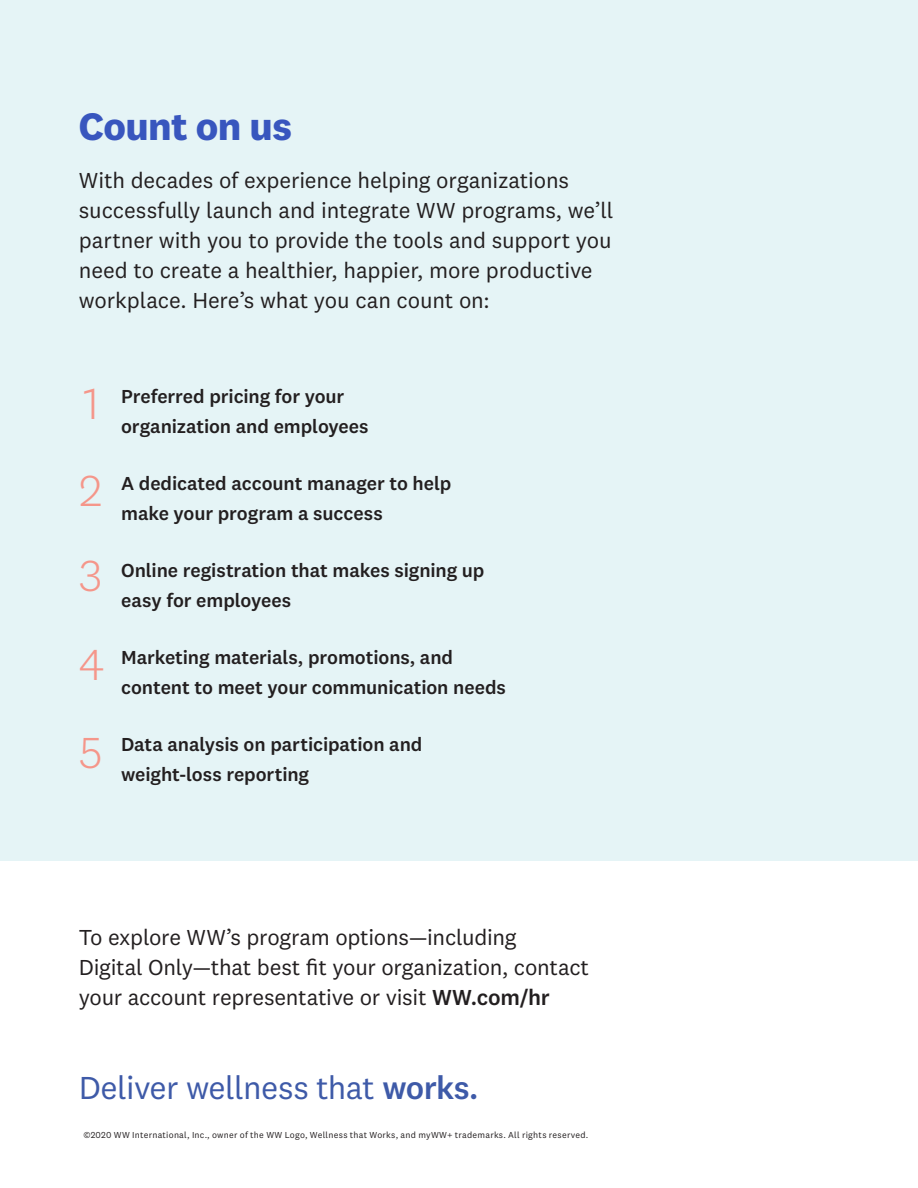
<style>
.page{position:relative;width:918px;height:1188px;background:#fff}
.page>*{position:absolute;margin:0;border:0;box-sizing:border-box;transform-origin:0 0}
.t1{font:300 45px "National 2";color:#f5968a}
.t2{font:700 39.75px "National 2";letter-spacing:-.015em;color:#3856be}
.t3{font:33px "National 2";letter-spacing:-.02em;color:#3e5aa8}
.list{font:22.5px/30px "National 2";letter-spacing:-.01em;color:#231f20}
.t4{font:500 19.5px/30px "National 2";letter-spacing:-.005em;color:#231f20}
.t5{font:9px "National 2";letter-spacing:.03em;color:#231f20}
.s1{font-weight:500}
</style>
<div class="page">
<div style="left:0;top:0;width:918px;height:861px;background:#e5f4f6"></div>
<p class="t2" style="left:79px;top:102px;width:215px">Count on us</p>
<p class="list" style="left:79px;top:166px;width:536px">With decades of experience helping organizations successfully launch and integrate WW programs, we’ll partner with you to provide the tools and support you need to create a healthier, happier, more productive workplace. Here’s what you can count on:</p>
<p class="t1" style="left:83px;top:378px;width:17px">1</p>
<p class="t1" style="left:79px;top:465px;width:25px">2</p>
<p class="t1" style="left:79px;top:549px;width:25px">3</p>
<p class="t1" style="left:79px;top:639px;width:27px">4</p>
<p class="t1" style="left:79px;top:727px;width:25px">5</p>
<p class="t4" style="left:121px;top:381px;width:249px">Preferred pricing for your organization and employees</p>
<p class="t4" style="left:121px;top:468px;width:332px">A dedicated account manager to help make your program a success</p>
<p class="t4" style="left:121px;top:555px;width:365px">Online registration that makes signing up easy for employees</p>
<p class="t4" style="left:121px;top:642px;width:386px">Marketing materials, promotions, and content to meet your communication needs</p>
<p class="t4" style="left:121px;top:729px;width:303px">Data analysis on participation and weight-loss reporting</p>
<p class="list" style="left:79px;top:922px;width:512px">To explore WW’s program options—including<br>Digital Only—that best fit your organization, contact your account representative or visit <span class="s1">WW.com/hr</span></p>
<p class="t3" style="left:79px;top:1068px;width:401px">Deliver wellness that <span class="s1">works.</span></p>
<p class="t5" style="left:83px;top:1129px;width:507px">©2020 WW International, Inc., owner of the WW Logo, Wellness that Works, and myWW+ trademarks. All rights reserved.</p>
</div>
